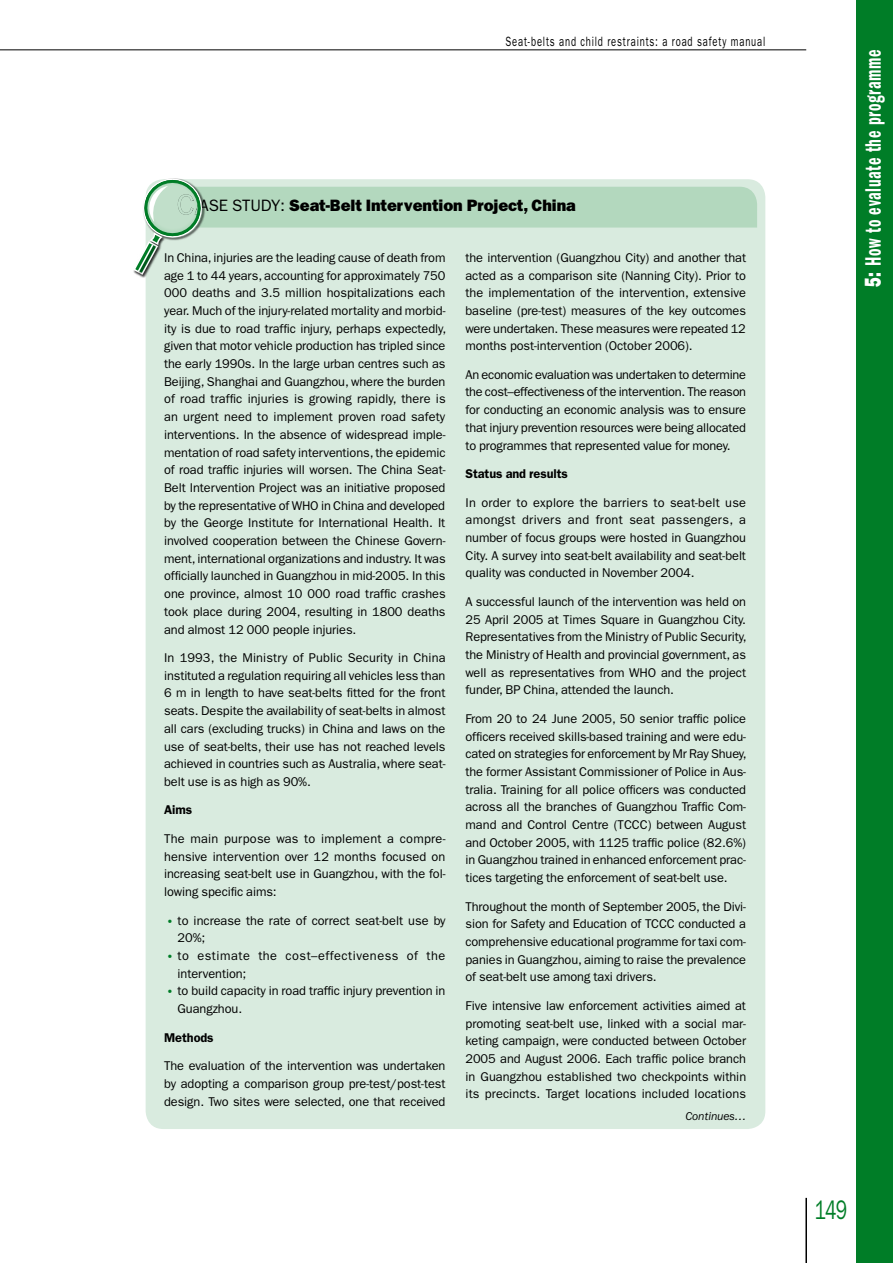
<style>
.page{position:relative;width:893px;height:1263px;background:#fff}
.page>*{position:absolute;margin:0;border:0;box-sizing:border-box;transform-origin:0 0}
.t1{font:27px "ITC Franklin Gothic Std";color:#007d27;scale:.7 1}
.t2{font:23.1px "ITC Franklin Gothic Std Dm Cd";letter-spacing:.04em;color:#fff;scale:.7 1}
.t3{font:16.5px "ITC Franklin Gothic Std Hvy";letter-spacing:-.005em;color:#000}
.t4{font:13.5px "ITC Franklin Gothic Std";letter-spacing:.09em;color:#000;scale:.7 1}
.t5{font:12.75px/17.7px "ITC Franklin Gothic Std";letter-spacing:-.005em;color:#000;text-align:justify}
.t6{font:12.75px/17.7px "ITC Franklin Gothic Std";letter-spacing:.04em;color:#000}
.t7{font:600 12.75px "ITC Franklin Gothic Std";letter-spacing:-.005em;color:#000}
.t8{font:italic 11.7px "ITC Franklin Gothic Std";color:#000}
.s1{font-family:"ITC Franklin Gothic Std"}
.s2{font-size:19.5px;color:#007d27}
.s3{font-family:"ITC Franklin Gothic Std Hvy"}
</style>
<div class="page">
<hr style="left:805px;top:1198px;width:2px;height:65px;background:#000">
<div style="left:856px;top:0;width:37px;height:1263px;background:#007d27"></div>
<hr style="left:0;top:50px;width:806px;height:1px;background:#000">
<div style="left:146px;top:179px;width:619px;height:950px;background:#d9ebdf;border-radius:18px"></div>
<div style="left:133px;top:241px;width:28px;height:37px;background:#000;opacity:.55"></div>
<svg style="left:133px;top:178px;width:624px;height:98px"></svg>
<p class="t4" style="left:505px;top:34px;width:373px">Seat-belts and child restraints: a road safety manual</p>
<p class="t3" style="left:189px;top:195px;width:388px"><span class="s1">CASE STUDY:</span> Seat-Belt Intervention Project, China</p>
<p class="t5" style="left:164px;top:249px;width:283px">In China, injuries are the leading cause of death from age 1 to 44 years, accounting for approximately 750<br>000 deaths and 3.5 million hospitalizations each year. Much of the injury-related mortality and morbid&shy;ity is due to road traffic injury, perhaps expectedly, given that motor vehicle production has tripled since the early 1990s. In the large urban centres such as Beijing, Shanghai and Guangzhou, where the burden of road traffic injuries is growing rapidly, there is an urgent need to implement proven road safety interventions. In the absence of widespread imple&shy;mentation of road safety interventions, the epidemic of road traffic injuries will worsen. The China Seat-Belt Intervention Project was an initiative proposed by the representative of WHO in China and developed by the George Institute for International Health. It involved cooperation between the Chinese Govern&shy;ment, international organizations and industry. It was officially launched in Guangzhou in mid-2005. In this one province, almost 10 000 road traffic crashes took place during 2004, resulting in 1800 deaths and almost 12 000 people injuries.</p>
<p class="t5" style="left:164px;top:649px;width:283px">In 1993, the Ministry of Public Security in China instituted a regulation requiring all vehicles less than 6 m in length to have seat-belts fitted for the front seats. Despite the availability of seat-belts in almost all cars (excluding trucks) in China and laws on the use of seat-belts, their use has not reached levels achieved in countries such as Australia, where seat&shy;belt use is as high as 90%.</p>
<p class="t7" style="left:164px;top:802px;width:30px">Aims</p>
<p class="t5" style="left:164px;top:830px;width:283px">The main purpose was to implement a compre&shy;hensive intervention over 12 months focused on increasing seat-belt use in Guangzhou, with the fol&shy;lowing specific aims:</p>
<p class="t5" style="left:178px;top:911px;width:270px;text-indent:-14px"><span class="s2">•</span> to increase the rate of correct seat-belt use by<br>20%;</p>
<p class="t6" style="left:178px;top:947px;width:269px;text-indent:-14px"><span class="s2">•</span> to estimate the cost–effectiveness of the intervention;</p>
<p class="t5" style="left:178px;top:982px;width:269px;text-indent:-14px"><span class="s2">•</span> to build capacity in road traffic injury prevention in<br>Guangzhou.</p>
<p class="t7" style="left:164px;top:1030px;width:51px">Methods</p>
<p class="t5" style="left:164px;top:1057px;width:283px">The evaluation of the intervention was undertaken by adopting a comparison group pre-test/post-test design. Two sites were selected, one that received</p>
<p class="t5" style="left:465px;top:249px;width:282px">the intervention (Guangzhou City) and another that acted as a comparison site (Nanning City). Prior to the implementation of the intervention, extensive baseline (pre-test) measures of the key outcomes were undertaken. These measures were repeated 12 months post-intervention (October 2006).</p>
<p class="t5" style="left:465px;top:366px;width:282px">An economic evaluation was undertaken to determine the cost–effectiveness of the intervention. The reason for conducting an economic analysis was to ensure that injury prevention resources were being allocated to programmes that represented value for money.</p>
<p class="t7" style="left:465px;top:466px;width:104px">Status and results</p>
<p class="t5" style="left:465px;top:493px;width:282px">In order to explore the barriers to seat-belt use amongst drivers and front seat passengers, a number of focus groups were hosted in Guangzhou City. A survey into seat-belt availability and seat-belt quality was conducted in November 2004.</p>
<p class="t5" style="left:465px;top:593px;width:283px">A successful launch of the intervention was held on 25 April 2005 at Times Square in Guangzhou City.<br>Representatives from the Ministry of Public Security, the Ministry of Health and provincial government, as well as representatives from WHO and the project funder, BP China, attended the launch.</p>
<p class="t5" style="left:465px;top:710px;width:283px">From 20 to 24 June 2005, 50 senior traffic police officers received skills-based training and were edu&shy;cated on strategies for enforcement by Mr Ray Shuey, the former Assistant Commissioner of Police in Aus&shy;tralia. Training for all police officers was conducted across all the branches of Guangzhou Traffic Com&shy;mand and Control Centre (TCCC) between August and October 2005, with 1125 traffic police (82.6%) in Guangzhou trained in enhanced enforcement prac&shy;tices targeting the enforcement of seat-belt use.</p>
<p class="t5" style="left:465px;top:897px;width:282px">Throughout the month of September 2005, the Divi&shy;sion for Safety and Education of TCCC conducted a comprehensive educational programme for taxi com&shy;panies in Guangzhou, aiming to raise the prevalence of seat-belt use among taxi drivers.</p>
<p class="t5" style="left:465px;top:997px;width:282px">Five intensive law enforcement activities aimed at promoting seat-belt use, linked with a social mar&shy;keting campaign, were conducted between October 2005 and August 2006. Each traffic police branch in Guangzhou established two checkpoints within its precincts. Target locations included locations</p>
<p class="t8" style="left:685px;top:1109px;width:63px">Continues…</p>
<h2 class="t2" style="left:860px;top:287px;width:341px;rotate:-90deg"><span class="s3">5:</span> How to evaluate the programme</h2>
<h1 class="t1" style="left:815px;top:1195px;width:47px">149</h1>
</div>
